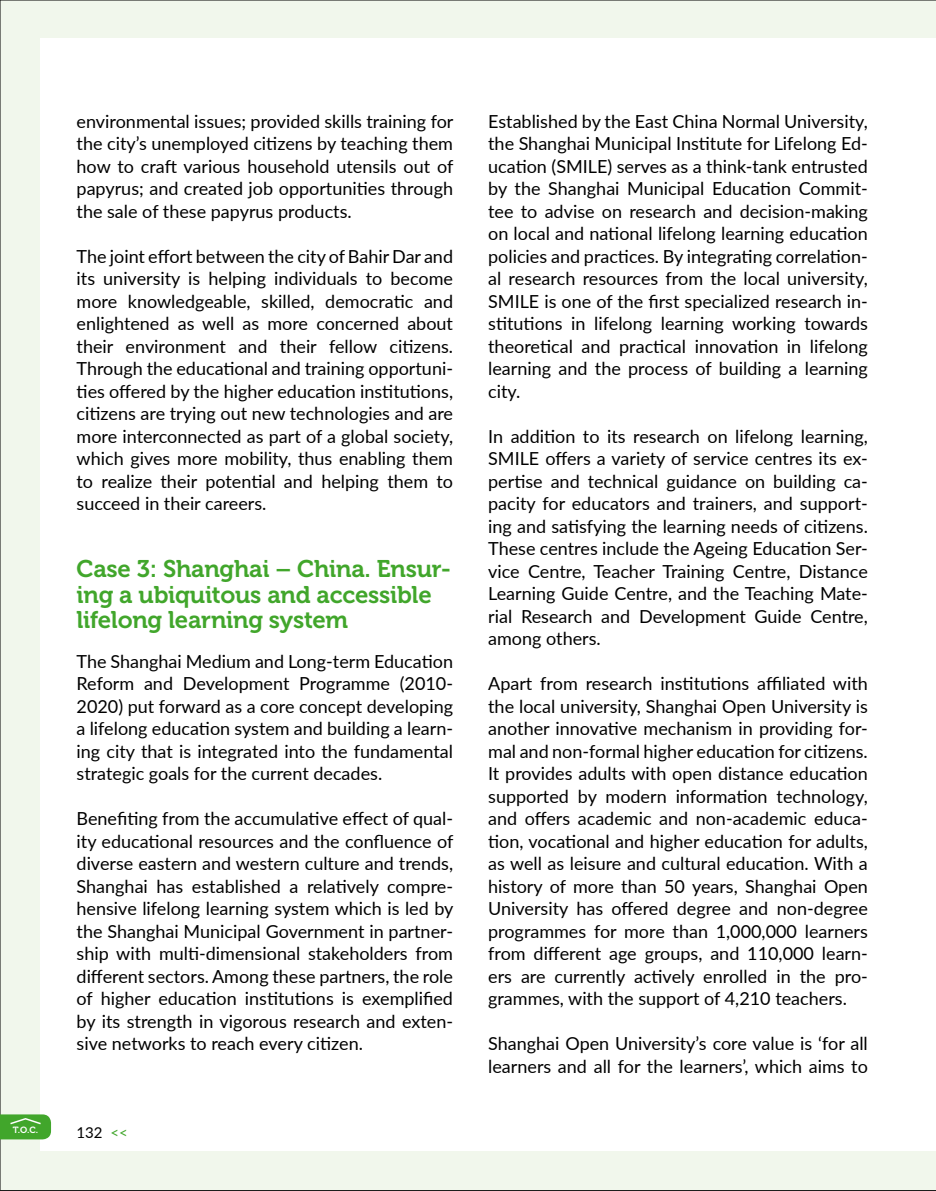
<style>
.page{position:relative;width:936px;height:1191px;background:#fff}
.page>*{position:absolute;margin:0;border:0;box-sizing:border-box;transform-origin:0 0}
.t1{font:24px/25.5px "Museo 700";letter-spacing:-.01em;color:#41a62b}
.t2{font:18px/22.5px "Lato";color:#000;text-align:justify}
.t3{font:15px "Lato";color:#000}
.t4{font:9px "Museo 700";color:#fff}
.s1{color:#41a62b}
</style>
<div class="page">
<div style="left:0;top:0;width:935px;height:1191px;background:#f1f7ec"></div>
<div style="left:40px;top:39px;width:895px;height:1112px;background:#fff"></div>
<hr style="left:0;top:0;width:935px;height:1px;background:#000">
<hr style="left:0;top:1190px;width:935px;height:1px;background:#000">
<hr style="left:0;top:0;width:1px;height:1190px;background:#000">
<svg style="left:0;top:1114px;width:51px;height:25px"></svg>
<p class="t2" style="left:77px;top:109px;width:378px">environmental issues; provided skills training for the city’s unemployed citizens by teaching them how to craft various household utensils out of papyrus; and created job opportunities through the sale of these papyrus products.</p>
<p class="t2" style="left:77px;top:244px;width:378px">The joint effort between the city of Bahir Dar and its university is helping individuals to become more knowledgeable, skilled, democratic and enlightened as well as more concerned about their environment and their fellow citizens.<br>Through the educational and training opportuni&shy;ties offered by the higher education institutions, citizens are trying out new technologies and are more interconnected as part of a global society, which gives more mobility, thus enabling them to realize their potential and helping them to succeed in their careers.</p>
<h1 class="t1" style="left:77px;top:557px;width:376px">Case 3: Shanghai – China. Ensur&shy;ing a ubiquitous and accessible lifelong learning system</h1>
<p class="t2" style="left:77px;top:649px;width:378px">The Shanghai Medium and Long-term Education Reform and Development Programme (2010- 2020) put forward as a core concept developing a lifelong education system and building a learn&shy;ing city that is integrated into the fundamental strategic goals for the current decades.</p>
<p class="t2" style="left:77px;top:807px;width:378px">Benefiting from the accumulative effect of qual&shy;ity educational resources and the confluence of diverse eastern and western culture and trends, Shanghai has established a relatively compre&shy;hensive lifelong learning system which is led by the Shanghai Municipal Government in partner&shy;ship with multi-dimensional stakeholders from different sectors. Among these partners, the role of higher education institutions is exemplified by its strength in vigorous research and exten&shy;sive networks to reach every citizen.</p>
<p class="t4" style="left:13px;top:1125px;width:27px">T.O.C.</p>
<p class="t3" style="left:77px;top:1121px;width:53px">132 <span class="s1">&lt;&lt;</span></p>
<p class="t2" style="left:488px;top:109px;width:381px">Established by the East China Normal University, the Shanghai Municipal Institute for Lifelong Ed&shy;ucation (SMILE) serves as a think-tank entrusted by the Shanghai Municipal Education Commit&shy;tee to advise on research and decision-making on local and national lifelong learning education policies and practices. By integrating correlation&shy;al research resources from the local university, SMILE is one of the first specialized research in&shy;stitutions in lifelong learning working towards theoretical and practical innovation in lifelong learning and the process of building a learning city.</p>
<p class="t2" style="left:488px;top:424px;width:381px">In addition to its research on lifelong learning, SMILE offers a variety of service centres its ex&shy;pertise and technical guidance on building ca&shy;pacity for educators and trainers, and support&shy;ing and satisfying the learning needs of citizens.<br>These centres include the Ageing Education Ser&shy;vice Centre, Teacher Training Centre, Distance Learning Guide Centre, and the Teaching Mate&shy;rial Research and Development Guide Centre, among others.</p>
<p class="t2" style="left:488px;top:672px;width:381px">Apart from research institutions affiliated with the local university, Shanghai Open University is another innovative mechanism in providing for&shy;mal and non-formal higher education for citizens.<br>It provides adults with open distance education supported by modern information technology, and offers academic and non-academic educa&shy;tion, vocational and higher education for adults, as well as leisure and cultural education. With a history of more than 50 years, Shanghai Open University has offered degree and non-degree programmes for more than 1,000,000 learners from different age groups, and 110,000 learn&shy;ers are currently actively enrolled in the pro&shy;grammes, with the support of 4,210 teachers.</p>
<p class="t2" style="left:488px;top:1032px;width:381px">Shanghai Open University’s core value is ‘for all learners and all for the learners’, which aims to</p>
</div>
